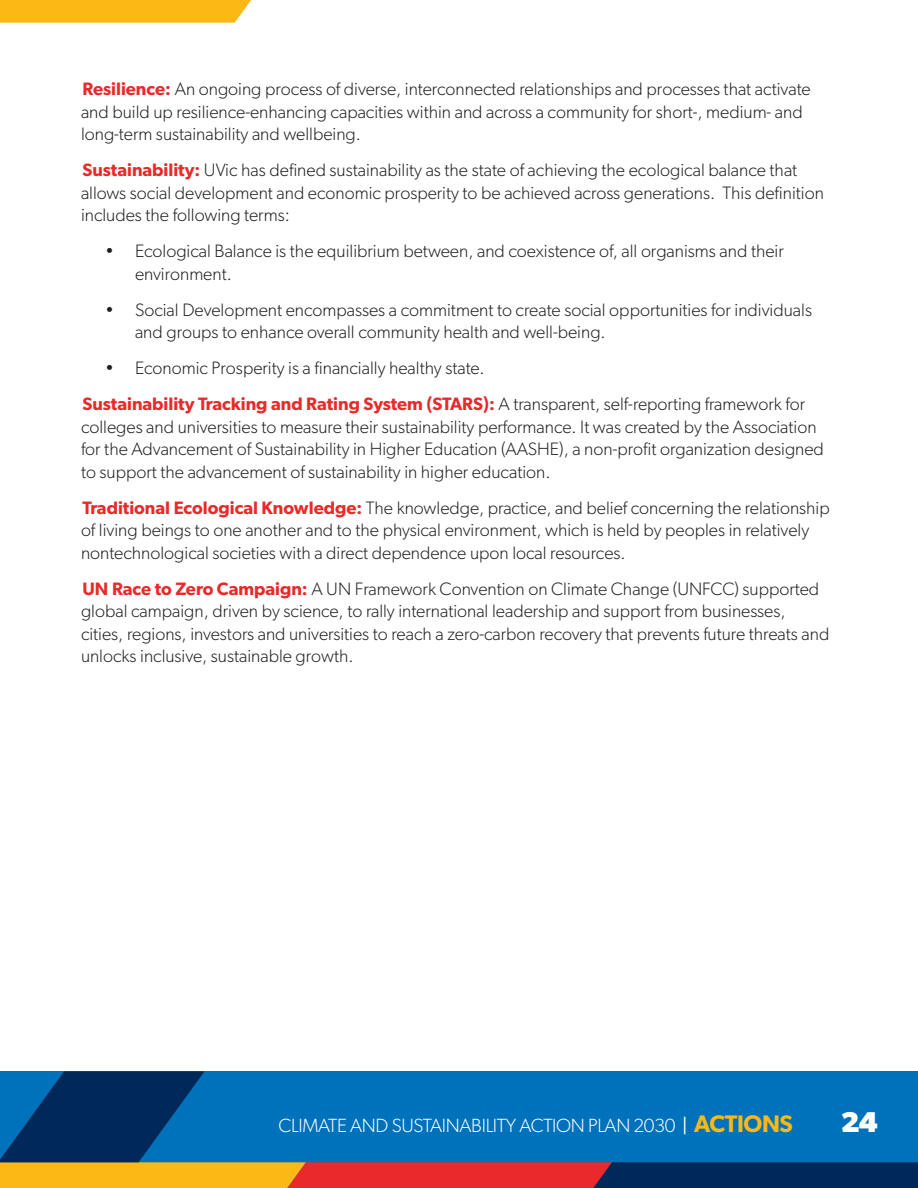
<style>
.page{position:relative;width:918px;height:1188px;background:#fff}
.page>*{position:absolute;margin:0;border:0;box-sizing:border-box;transform-origin:0 0}
.t1{font:700 28.65px "Gibson";color:#fff}
.t2{font:300 19.2px "Gibson";letter-spacing:-.015em;color:#fff}
.Terms{font:300 18px/22.5px "Gibson";color:#231f20}
.s1{font-weight:600;color:#e9292a}
.s2{font-weight:400}
.s3{font-weight:600;font-size:24px;color:#fcb814}
</style>
<div class="page">
<svg style="left:0;top:1071px;width:918px;height:117px;background:#226392"></svg>
<svg style="left:0;top:0;width:251px;height:23px;background:#fcbb1e"></svg>
<p class="Terms" style="left:81px;top:78px;width:731px"><span class="s1">Resilience:</span> An ongoing process of diverse, interconnected relationships and processes that activate and build up resilience-enhancing capacities within and across a community for short-, medium- and long-term sustainability and wellbeing.</p>
<p class="Terms" style="left:81px;top:159px;width:744px"><span class="s1">Sustainability:</span> UVic has defined sustainability as the state of achieving the ecological balance that allows social development and economic prosperity to be achieved across generations. This definition includes the following terms:</p>
<p class="Terms" style="left:135px;top:240px;width:650px;text-indent:-30px">• Ecological Balance is the equilibrium between, and coexistence of, all organisms and their environment.</p>
<p class="Terms" style="left:135px;top:298px;width:679px;text-indent:-30px">• Social Development encompasses a commitment to create social opportunities for individuals and groups to enhance overall community health and well-being.</p>
<p class="Terms" style="left:105px;top:357px;width:381px">• Economic Prosperity is a financially healthy state.</p>
<p class="Terms" style="left:81px;top:393px;width:744px"><span class="s1">Sustainability Tracking and Rating System (STARS):</span> A transparent, self-reporting framework for colleges and universities to measure their sustainability performance. It was created by the Association for the Advancement of Sustainability in Higher Education (AASHE), a non-profit organization designed to support the advancement of sustainability in higher education.</p>
<p class="Terms" style="left:81px;top:496px;width:750px"><span class="s1">Traditional Ecological Knowledge:</span> The knowledge, practice, and belief concerning the relationship of living beings to one another and to the physical environment, which is held by peoples in relatively nontechnological societies with a direct dependence upon local resources.</p>
<p class="Terms" style="left:81px;top:577px;width:750px"><span class="s1">UN Race to Zero Campaign:</span> A UN Framework Convention on Climate Change (UNFCC) supported global campaign, driven by science, to rally international leadership and support from businesses, cities, regions, investors and universities to reach a zero-carbon recovery that prevents future threats and unlocks inclusive, sustainable growth.</p>
<p class="t2" style="left:279px;top:1113px;width:516px">CLIMATE AND SUSTAINABILITY ACTION PLAN 2030 <span class="s2">|</span> <span class="s3">ACTIONS</span></p>
<h1 class="t1" style="left:841px;top:1105px;width:39px">24</h1>
</div>
